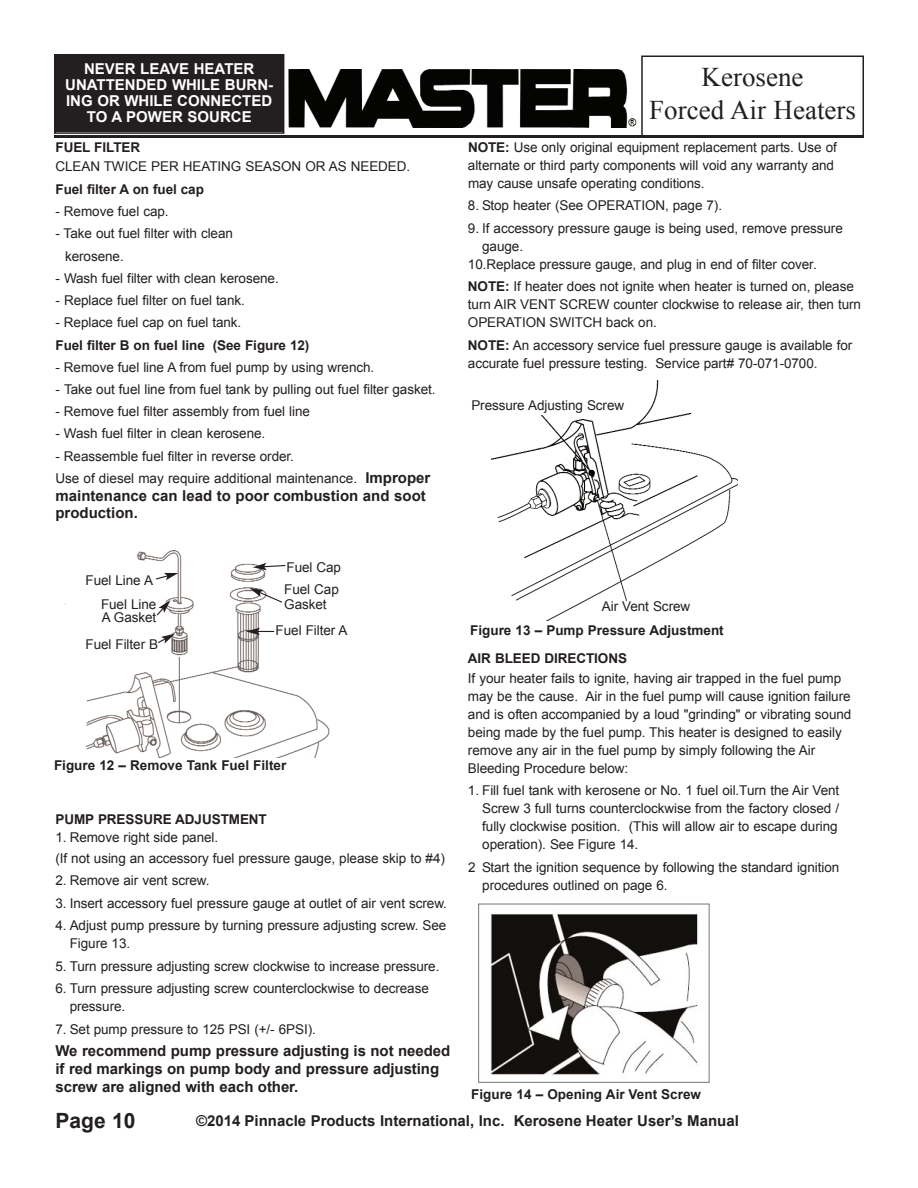
<style>
.page{position:relative;width:918px;height:1188px;background:#fff}
.page>*{position:absolute;margin:0;border:0;box-sizing:border-box;transform-origin:0 0}
.t1{font:27px/32.4px "Times New Roman";color:#231f20;text-align:center}
.t2{font:700 21px "Arial";color:#231f20}
.t3{font:700 15px/18px "Arial";letter-spacing:-.005em;color:#231f20}
.t4{font:700 15px/16.2px "Arial";color:#fff;text-align:center}
.t5{font:13.5px/18px "Arial";letter-spacing:-.005em;color:#231f20}
.t6{font:700 13.5px "Arial";letter-spacing:-.005em;color:#231f20}
.s1{font-weight:700;font-size:15px}
.s2{font-weight:700}
</style>
<div class="page">
<div style="left:56px;top:56px;width:227px;height:76px;background:#231f20"></div>
<div style="left:54px;top:54px;width:230px;height:80px;border:2px solid #231f20"></div>
<div style="left:641px;top:56px;width:223px;height:80px;border:2px solid #231f20"></div>
<hr style="left:54px;top:135px;width:810px;height:3px;background:#231f20">
<img style="left:289px;top:69px;width:347px;height:59px">
<img style="left:65px;top:550px;width:265px;height:207px">
<div style="left:86px;top:575px;width:70px;height:16px;background:#fff"></div>
<div style="left:93px;top:599px;width:63px;height:31px;background:#fff"></div>
<svg style="left:156px;top:600px;width:15px;height:17px"></svg>
<svg style="left:155px;top:573px;width:23px;height:7px"></svg>
<div style="left:86px;top:639px;width:72px;height:15px;background:#fff"></div>
<svg style="left:157px;top:634px;width:18px;height:10px"></svg>
<div style="left:286px;top:562px;width:59px;height:14px;background:#fff"></div>
<div style="left:284px;top:584px;width:61px;height:28px;background:#fff"></div>
<div style="left:276px;top:625px;width:87px;height:16px;background:#fff"></div>
<svg style="left:246px;top:628px;width:28px;height:7px"></svg>
<svg style="left:249px;top:588px;width:35px;height:16px"></svg>
<svg style="left:253px;top:563px;width:33px;height:7px"></svg>
<img style="left:490px;top:380px;width:248px;height:240px">
<div style="left:471px;top:400px;width:166px;height:14px;background:#fff"></div>
<div style="left:602px;top:601px;width:109px;height:14px;background:#fff"></div>
<img style="left:478px;top:904px;width:232px;height:178px">
<p class="t4" style="left:65px;top:61px;width:210px">NEVER LEAVE HEATER<br>UNATTENDED WHILE BURN-<br>ING OR WHILE CONNECTED<br>TO A POWER SOURCE</p>
<h1 class="t1" style="left:649px;top:61px;width:208px">Kerosene<br>Forced Air Heaters</h1>
<p class="t6" style="left:56px;top:138px;width:86px">FUEL FILTER</p>
<p class="t5" style="left:56px;top:158px;width:356px">CLEAN TWICE PER HEATING SEASON OR AS NEEDED.</p>
<p class="t6" style="left:56px;top:180px;width:150px">Fuel filter A on fuel cap</p>
<p class="t5" style="left:56px;top:203px;width:115px">- Remove fuel cap.</p>
<p class="t5" style="left:65px;top:223px;width:169px;line-height:22.2px;text-indent:-10px">- Take out fuel filter with clean kerosene.</p>
<p class="t5" style="left:56px;top:269px;width:225px">- Wash fuel filter with clean kerosene.</p>
<p class="t5" style="left:56px;top:291px;width:191px">- Replace fuel filter on fuel tank.</p>
<p class="t5" style="left:55px;top:314px;width:187px">- Replace fuel cap on fuel tank.</p>
<p class="t6" style="left:55px;top:336px;width:255px">Fuel filter B on fuel line (See Figure 12)</p>
<p class="t5" style="left:56px;top:358px;width:320px">- Remove fuel line A from fuel pump by using wrench.</p>
<p class="t5" style="left:56px;top:380px;width:382px">- Take out fuel line from fuel tank by pulling out fuel filter gasket.</p>
<p class="t5" style="left:55px;top:403px;width:256px">- Remove fuel filter assembly from fuel line</p>
<p class="t5" style="left:55px;top:425px;width:211px">- Wash fuel filter in clean kerosene.</p>
<p class="t5" style="left:55px;top:445px;width:376px;line-height:22.2px">- Reassemble fuel filter in reverse order.<br>Use of diesel may require additional maintenance. <span class="s1">Improper</span></p>
<p class="t3" style="left:55px;top:487px;width:372px">maintenance can lead to poor combustion and soot production.</p>
<p class="t5" style="left:86px;top:569px;width:72px;line-height:23.5px;text-align:right">Fuel Line A<br>Fuel Line</p>
<p class="t5" style="left:86px;top:604px;width:74px;line-height:27px;text-align:right">A Gasket<br>Fuel Filter B</p>
<p class="t5" style="left:284px;top:556px;width:58px;line-height:22.5px">Fuel Cap<br>Fuel Cap</p>
<p class="t5" style="left:276px;top:591px;width:73px;line-height:26.2px;text-indent:9px">Gasket<br>Fuel Filter A</p>
<p class="t5" style="left:468px;top:138px;width:371px"><span class="s2">NOTE:</span> Use only original equipment replacement parts. Use of alternate or third party components will void any warranty and may cause unsafe operating conditions.</p>
<p class="t5" style="left:468px;top:197px;width:256px">8. Stop heater (See OPERATION, page 7).</p>
<p class="t5" style="left:468px;top:219px;width:376px">9. If accessory pressure gauge is being used, remove pressure</p>
<p class="t5" style="left:482px;top:237px;width:42px">gauge.</p>
<p class="t5" style="left:468px;top:255px;width:350px">10.Replace pressure gauge, and plug in end of filter cover.</p>
<p class="t5" style="left:468px;top:278px;width:395px"><span class="s2">NOTE:</span> If heater does not ignite when heater is turned on, please turn AIR VENT SCREW counter clockwise to release air, then turn<br>OPERATION SWITCH back on.</p>
<p class="t5" style="left:468px;top:336px;width:386px"><span class="s2">NOTE:</span> An accessory service fuel pressure gauge is available for accurate fuel pressure testing. Service part# 70-071-0700.</p>
<p class="t5" style="left:471px;top:396px;width:154px">Pressure Adjusting Screw</p>
<p class="t5" style="left:602px;top:598px;width:90px">Air Vent Screw</p>
<p class="t6" style="left:470px;top:622px;width:255px">Figure 13 – Pump Pressure Adjustment</p>
<p class="t6" style="left:468px;top:650px;width:161px">AIR BLEED DIRECTIONS</p>
<p class="t5" style="left:468px;top:669px;width:385px">If your heater fails to ignite, having air trapped in the fuel pump may be the cause. Air in the fuel pump will cause ignition failure and is often accompanied by a loud "grinding" or vibrating sound being made by the fuel pump. This heater is designed to easily remove any air in the fuel pump by simply following the Air Bleeding Procedure below:</p>
<p class="t5" style="left:482px;top:782px;width:359px;text-indent:-14px">1. Fill fuel tank with kerosene or No. 1 fuel oil.Turn the Air Vent Screw 3 full turns counterclockwise from the factory closed / fully clockwise position. (This will allow air to escape during operation). See Figure 14.</p>
<p class="t5" style="left:482px;top:858px;width:358px;text-indent:-14px">2 Start the ignition sequence by following the standard ignition procedures outlined on page 6.</p>
<p class="t6" style="left:54px;top:757px;width:234px">Figure 12 – Remove Tank Fuel Filter</p>
<p class="t6" style="left:56px;top:810px;width:213px">PUMP PRESSURE ADJUSTMENT</p>
<p class="t5" style="left:55px;top:827px;width:391px;line-height:21px">1. Remove right side panel.<br>(If not using an accessory fuel pressure gauge, please skip to #4)</p>
<p class="t5" style="left:55px;top:872px;width:156px">2. Remove air vent screw.</p>
<p class="t5" style="left:55px;top:894px;width:393px">3. Insert accessory fuel pressure gauge at outlet of air vent screw.</p>
<p class="t5" style="left:70px;top:917px;width:378px;text-indent:-14px">4. Adjust pump pressure by turning pressure adjusting screw. See<br>Figure 13.</p>
<p class="t5" style="left:55px;top:957px;width:385px">5. Turn pressure adjusting screw clockwise to increase pressure.</p>
<p class="t5" style="left:70px;top:980px;width:361px;text-indent:-14px">6. Turn pressure adjusting screw counterclockwise to decrease pressure.</p>
<p class="t5" style="left:55px;top:1020px;width:262px">7. Set pump pressure to 125 PSI (+/- 6PSI).</p>
<p class="t3" style="left:56px;top:1042px;width:396px">We recommend pump pressure adjusting is not needed if red markings on pump body and pressure adjusting screw are aligned with each other.</p>
<p class="t6" style="left:471px;top:1085px;width:231px">Figure 14 – Opening Air Vent Screw</p>
<p class="t3" style="left:196px;top:1112px;width:544px">©2014 Pinnacle Products International, Inc. Kerosene Heater User’s Manual</p>
<h2 class="t2" style="left:56px;top:1107px;width:81px">Page 10</h2>
</div>
